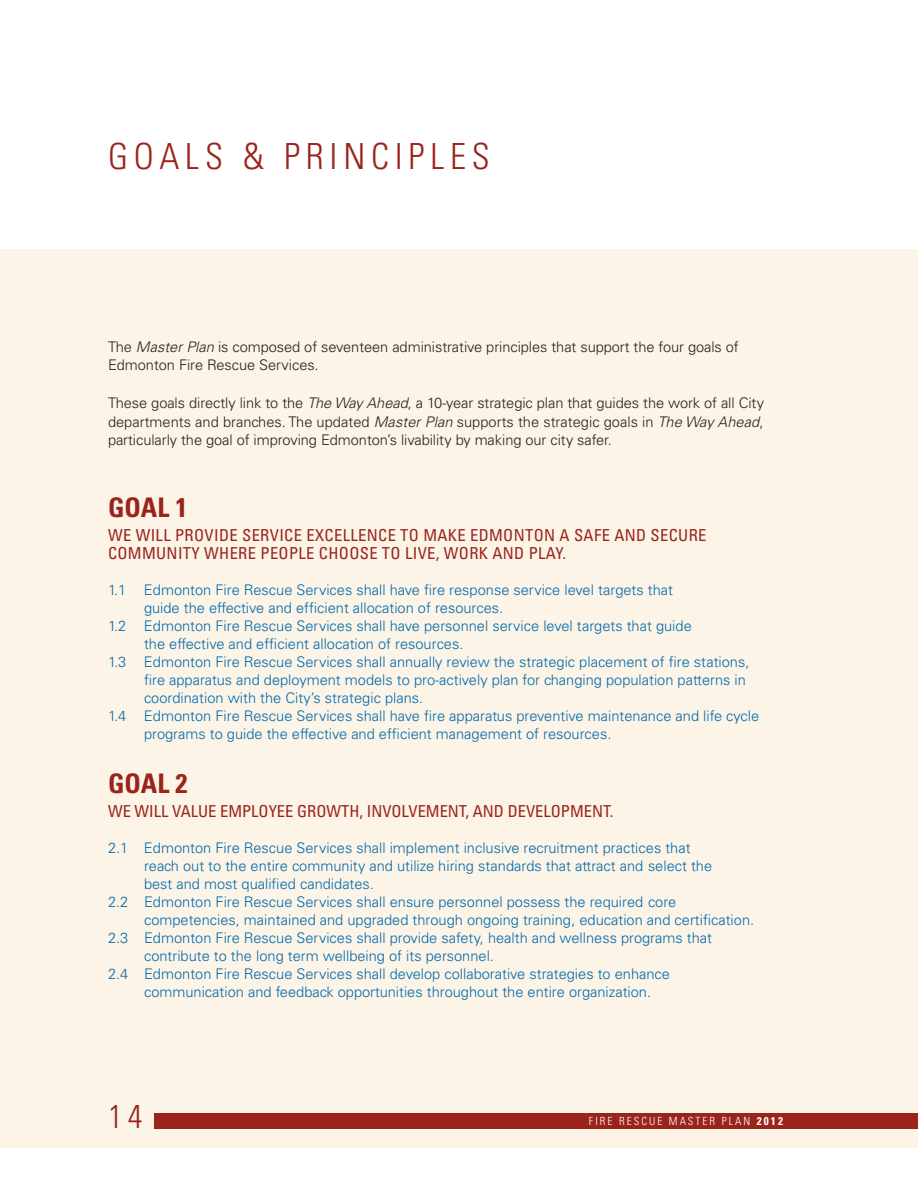
<style>
.page{position:relative;width:918px;height:1188px;background:#fff}
.page>*{position:absolute;margin:0;border:0;box-sizing:border-box;transform-origin:0 0}
.t1{font:300 condensed 36px "Univers";color:#9a241c}
.t2{font:300 condensed 33px "Univers";color:#9a241c}
.t3{font:700 condensed 27px "Univers";color:#9a241c}
.t4{font:condensed 16.5px "Univers";letter-spacing:.02em;color:#9a241c}
.t5{font:condensed 16.5px "Univers";color:#9a241c}
.t6{font:300 14.7px "Univers";color:#0168ad}
.t7{font:300 14.7px/18px "Univers";letter-spacing:-.025em;color:#231f20}
.t8{font:300 condensed 11.25px "Univers";letter-spacing:.18em;color:#fff}
.s1{font-style:italic}
.s2{font-weight:700}
</style>
<div class="page">
<div style="left:0;top:249px;width:918px;height:899px;background:#fcf5e7"></div>
<div style="left:154px;top:1113px;width:764px;height:15px;background:#9a241c"></div>
<h1 class="t1" style="left:108px;top:135px;width:24px">GOALS</h1>
<h1 class="t1" style="left:243px;top:135px;width:63px">&amp; PRINCIPLES</h1>
<p class="t7" style="left:108px;top:338px;width:632px">The <span class="s1">Master Plan</span> is composed of seventeen administrative principles that support the four goals of<br>Edmonton Fire Rescue Services.</p>
<p class="t7" style="left:108px;top:393px;width:657px;line-height:19.5px">These goals directly link to the <span class="s1">The Way Ahead</span>, a 10-year strategic plan that guides the work of all City departments and branches. The updated <span class="s1">Master Plan</span> supports the strategic goals in <span class="s1">The Way Ahead</span>,</p>
<p class="t7" style="left:108px;top:431px;width:505px">particularly the goal of improving Edmonton’s livability by making our city safer.</p>
<h3 class="t3" style="left:108px;top:491px;width:81px">GOAL 1</h3>
<p class="t4" style="left:108px;top:525px;width:38px">WE WILL</p>
<p class="t4" style="left:175px;top:525px;width:48px">PROVIDE</p>
<p class="t4" style="left:242px;top:525px;width:92px">SERVICE EXCELLE</p>
<p class="t4" style="left:367px;top:525px;width:217px">NCE TO MAKE EDMONTON A SAFE</p>
<p class="t4" style="left:614px;top:525px;width:84px">AND SECURE</p>
<p class="t4" style="left:108px;top:543px;width:131px">COMMUNITY WHERE</p>
<p class="t4" style="left:260px;top:543px;width:38px">PEOPLE</p>
<p class="t4" style="left:319px;top:543px;width:249px">CHOOSE TO LIVE, WORK AND PLAY.</p>
<p class="t6" style="left:108px;top:581px;width:567px">1.1 Edmonton Fire Rescue Services shall have fire response service level targets that</p>
<p class="t6" style="left:144px;top:599px;width:361px">guide the effective and efficient allocation of resources.</p>
<p class="t6" style="left:108px;top:617px;width:585px">1.2 Edmonton Fire Rescue Services shall have personnel service level targets that guide</p>
<p class="t6" style="left:144px;top:635px;width:321px">the effective and efficient allocation of resources.</p>
<p class="t6" style="left:108px;top:653px;width:643px">1.3 Edmonton Fire Rescue Services shall annually review the strategic placement of fire stations,</p>
<p class="t6" style="left:144px;top:671px;width:603px">fire apparatus and deployment models to pro-actively plan for changing population patterns in</p>
<p class="t6" style="left:144px;top:689px;width:281px">coordination with the City’s strategic plans.</p>
<p class="t6" style="left:108px;top:707px;width:653px">1.4 Edmonton Fire Rescue Services shall have fire apparatus preventive maintenance and life cycle</p>
<p class="t6" style="left:144px;top:725px;width:469px">programs to guide the effective and efficient management of resources.</p>
<h3 class="t3" style="left:108px;top:767px;width:81px">GOAL 2</h3>
<p class="t4" style="left:108px;top:801px;width:37px">WE WILL</p>
<p class="t5" style="left:172px;top:801px;width:443px">VALUE EMPLOYEE GROWTH, I NVOLVEMENT, AND DEVELOPMENT.</p>
<p class="t6" style="left:108px;top:839px;width:584px">2.1 Edmonton Fire Rescue Services shall implement inclusive recruitment practices that</p>
<p class="t6" style="left:144px;top:857px;width:570px">reach out to the entire community and utilize hiring standards that attract and select the</p>
<p class="t6" style="left:144px;top:875px;width:232px">best and most qualified candidates.</p>
<p class="t6" style="left:108px;top:893px;width:570px">2.2 Edmonton Fire Rescue Services shall ensure personnel possess the required core</p>
<p class="t6" style="left:144px;top:911px;width:612px">competencies, maintained and upgraded through ongoing training, education and certification.</p>
<p class="t6" style="left:108px;top:929px;width:606px">2.3 Edmonton Fire Rescue Services shall provide safety, health and wellness programs that</p>
<p class="t6" style="left:144px;top:947px;width:352px">contribute to the long term wellbeing of its personnel.</p>
<p class="t6" style="left:108px;top:965px;width:564px">2.4 Edmonton Fire Rescue Services shall develop collaborative strategies to enhance</p>
<p class="t6" style="left:144px;top:983px;width:509px">communication and feedback opportunities throughout the entire organization.</p>
<h2 class="t2" style="left:108px;top:1097px;width:36px">14</h2>
<p class="t8" style="left:589px;top:1114px;width:196px">FIRE RESCUE MASTER PLAN <span class="s2">2012</span></p>
</div>
